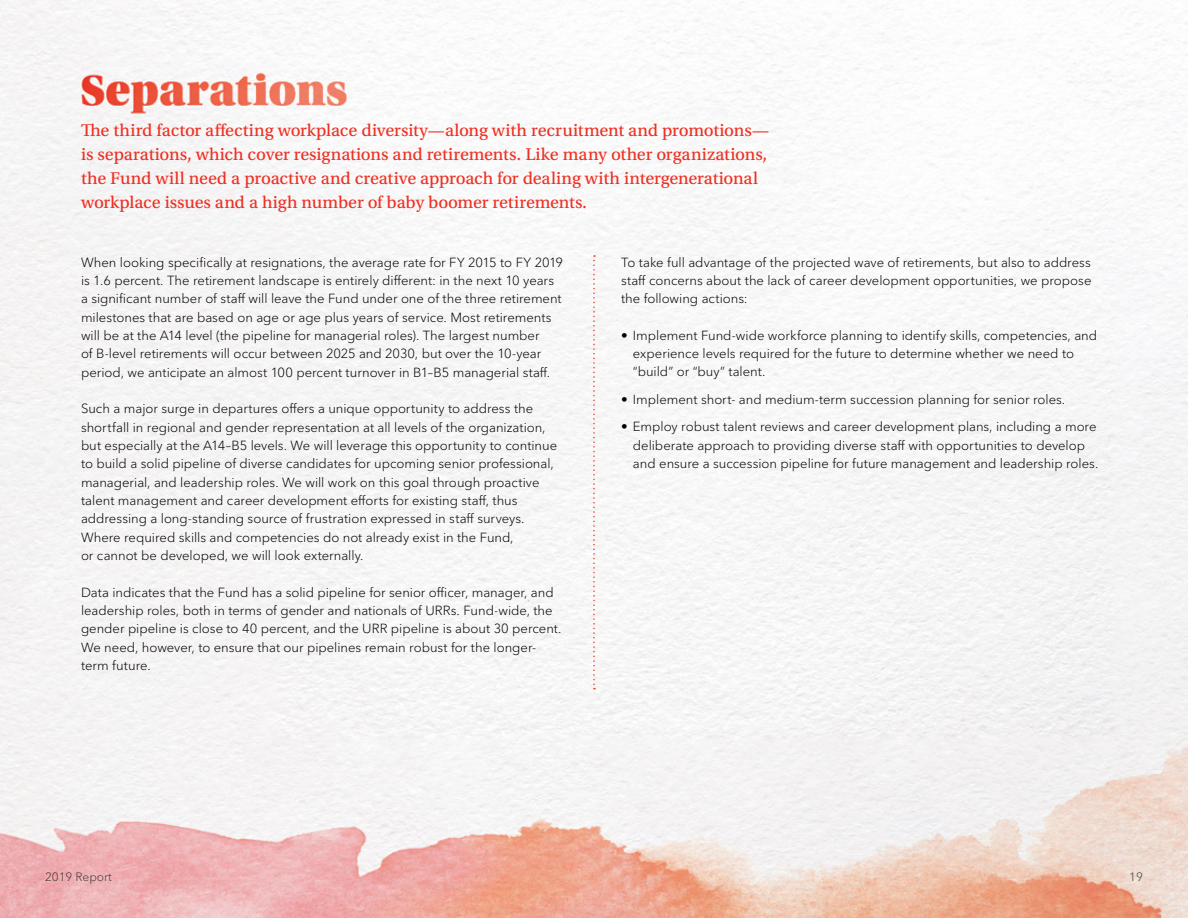
<style>
.page{position:relative;width:1188px;height:918px;background:#fff}
.page>*{position:absolute;margin:0;border:0;box-sizing:border-box;transform-origin:0 0}
.t1{font:18px/23.7px "Utopia Std Capt";letter-spacing:-.01em;color:#ee3124}
.t2{font:300 13.2px/18.3px "Avenir Next W1 G";color:#000}
.t3{font:300 12px "Avenir Next W1 G";color:#4d4d4f}
</style>
<div class="page">
<img style="left:0;top:0;width:1188px;height:918px">
<svg style="left:593px;top:255px;width:2px;height:434px"></svg>
<p class="t1" style="left:81px;top:119px;width:690px">The third factor affecting workplace diversity—along with recruitment and promotions— is separations, which cover resignations and retirements. Like many other organizations, the Fund will need a proactive and creative approach for dealing with intergenerational workplace issues and a high number of baby boomer retirements.</p>
<p class="t2" style="left:81px;top:252px;width:484px">When looking specifically at resignations, the average rate for FY 2015 to FY 2019 is 1.6 percent. The retirement landscape is entirely different: in the next 10 years a significant number of staff will leave the Fund under one of the three retirement milestones that are based on age or age plus years of service. Most retirements will be at the A14 level (the pipeline for managerial roles). The largest number<br>of B-level retirements will occur between 2025 and 2030, but over the 10-year period, we anticipate an almost 100 percent turnover in B1–B5 managerial staff.</p>
<p class="t2" style="left:81px;top:398px;width:478px">Such a major surge in departures offers a unique opportunity to address the shortfall in regional and gender representation at all levels of the organization, but especially at the A14–B5 levels. We will leverage this opportunity to continue to build a solid pipeline of diverse candidates for upcoming senior professional, managerial, and leadership roles. We will work on this goal through proactive talent management and career development efforts for existing staff, thus addressing a long-standing source of frustration expressed in staff surveys.<br>Where required skills and competencies do not already exist in the Fund,<br>or cannot be developed, we will look externally.</p>
<p class="t2" style="left:81px;top:582px;width:482px">Data indicates that the Fund has a solid pipeline for senior officer, manager, and leadership roles, both in terms of gender and nationals of URRs. Fund-wide, the gender pipeline is close to 40 percent, and the URR pipeline is about 30 percent.<br>We need, however, to ensure that our pipelines remain robust for the longer&shy;term future.</p>
<p class="t2" style="left:621px;top:252px;width:472px;text-align:justify">To take full advantage of the projected wave of retirements, but also to address staff concerns about the lack of career development opportunities, we propose the following actions:</p>
<p class="t2" style="left:633px;top:325px;width:466px;text-indent:-12px">• Implement Fund-wide workforce planning to identify skills, competencies, and experience levels required for the future to determine whether we need to “build” or “buy” talent.</p>
<p class="t2" style="left:621px;top:389px;width:446px">• Implement short- and medium-term succession planning for senior roles.</p>
<p class="t2" style="left:633px;top:416px;width:467px;text-indent:-12px">• Employ robust talent reviews and career development plans, including a more deliberate approach to providing diverse staff with opportunities to develop and ensure a succession pipeline for future management and leadership roles.</p>
<p class="t3" style="left:45px;top:867px;width:69px">2019 Report</p>
<p class="t3" style="left:1129px;top:867px;width:15px">19</p>
</div>
